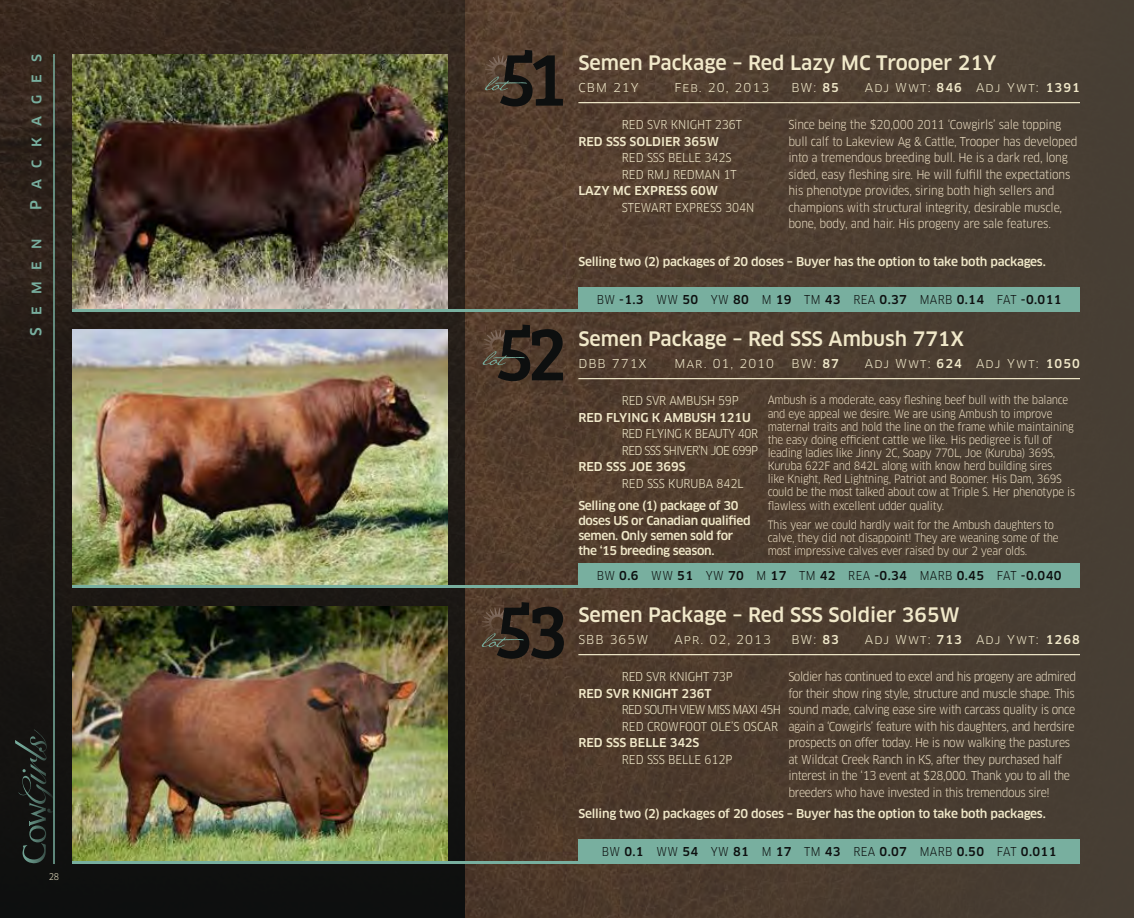
<style>
.page{position:relative;width:1134px;height:918px;background:#473f35}
.page>*{position:absolute;margin:0;border:0;box-sizing:border-box;transform-origin:0 0}
.t1{font:78px "Bree Serif";color:#0d0f0f}
.t2{font:500 19.5px "Clan OT";color:#f1e9ca}
.t3{font:500 15px "Clan OT";letter-spacing:.8em;color:#78af9f}
.t4{font:12px/16.5px "Clan OT Narr";letter-spacing:-.03em;color:#ecdec3}
.t5{font:500 12px "Clan OT";letter-spacing:-.01em;color:#f1e9ca}
.t6{font:500 12px "Clan OT";letter-spacing:.03em;color:#0d0f0f}
.t7{font:12px "Clan OT";letter-spacing:.09em;color:#f1e9ca}
.t8{font:12px/16.5px "Clan OT Narr";letter-spacing:-.01em;color:#f1e9ca}
.t9{font:500 12px/15px "Clan OT";letter-spacing:-.03em;color:#f1e9ca}
.t10{font:12px/16.5px "Clan OT Narr";letter-spacing:-.06em;color:#f1e9ca}
.t11{font:12px/16.5px "Clan OT Narr";letter-spacing:-.05em;color:#f1e9ca}
.t12{font:11.25px/13.2px "Clan OT Narr";letter-spacing:-.02em;color:#ecdec3}
.t13{font:9px "Clan OT Narr";color:#f1e9ca}
.s1{font-weight:500}
.s2{font-family:"Clan OT Narr";font-weight:400}
</style>
<div class="page">
<div style="left:0;top:0;width:465px;height:918px;background:linear-gradient(to bottom,#38291f,#0c0e0d)"></div>
<svg style="left:15px;top:729px;width:41px;height:134px"></svg>
<hr style="left:53px;top:54px;width:2px;height:810px;background:#78af9f">
<img style="left:72px;top:606px;width:376px;height:255px">
<img style="left:72px;top:330px;width:376px;height:255px">
<img style="left:72px;top:54px;width:376px;height:255px">
<hr style="left:578px;top:102px;width:502px;height:1px;background:#f1e9ca">
<hr style="left:72px;top:309px;width:510px;height:3px;background:#78af9f">
<div style="left:578px;top:287px;width:502px;height:25px;background:#78af9f"></div>
<hr style="left:578px;top:378px;width:502px;height:1px;background:#f1e9ca">
<hr style="left:72px;top:585px;width:510px;height:3px;background:#78af9f">
<div style="left:578px;top:563px;width:502px;height:25px;background:#78af9f"></div>
<hr style="left:578px;top:654px;width:502px;height:1px;background:#f1e9ca">
<hr style="left:72px;top:861px;width:510px;height:3px;background:#78af9f">
<div style="left:578px;top:839px;width:502px;height:25px;background:#78af9f"></div>
<svg style="left:485px;top:55px;width:43px;height:35px"></svg>
<svg style="left:483px;top:330px;width:42px;height:35px"></svg>
<svg style="left:482px;top:607px;width:43px;height:40px"></svg>
<h1 class="t1" style="left:498px;top:22px;width:69px">51</h1>
<p class="t3" style="left:27px;top:210px;width:158px;rotate:-90deg">Packages</p>
<h2 class="t2" style="left:578px;top:51px;width:420px">Semen Package – Red Lazy MC Trooper 21Y</h2>
<p class="t7" style="left:578px;top:81px;width:62px">CBM 21Y</p>
<p class="t7" style="left:674px;top:81px;width:96px">Feb. 20, 2013</p>
<p class="t7" style="left:791px;top:81px;width:49px">BW: <span class="s1">85</span></p>
<p class="t7" style="left:865px;top:81px;width:217px">Adj Wwt: <span class="s1">846</span> Adj Ywt: <span class="s1">1391</span></p>
<p class="t4" style="left:788px;top:116px;width:291px">Since being the $20,000 2011 ‘Cowgirls’ sale topping bull calf to Lakeview Ag &amp; Cattle, Trooper has developed into a tremendous breeding bull. He is a dark red, long sided, easy fleshing sire. He will fulfill the expectations his phenotype provides, siring both high sellers and champions with structural integrity, desirable muscle, bone, body, and hair. His progeny are sale features.</p>
<p class="t8" style="left:622px;top:116px;width:122px">RED SVR KNIGHT 236T</p>
<p class="t5" style="left:578px;top:134px;width:142px">RED SSS SOLDIER 365W</p>
<p class="t8" style="left:622px;top:149px;width:116px">RED SSS BELLE 342S<br>RED RMJ REDMAN 1T</p>
<p class="t5" style="left:578px;top:184px;width:141px">LAZY MC EXPRESS 60W</p>
<p class="t8" style="left:622px;top:199px;width:134px">STEWART EXPRESS 304N</p>
<p class="t3" style="left:27px;top:336px;width:98px;rotate:-90deg">Semen</p>
<p class="t13" style="left:49px;top:871px;width:12px">28</p>
<h1 class="t1" style="left:495px;top:296px;width:73px">52</h1>
<h1 class="t1" style="left:495px;top:574px;width:76px">53</h1>
<p class="t5" style="left:578px;top:255px;width:469px">Selling two (2) packages of 20 doses – Buyer has the option to take both packages.</p>
<p class="t6" style="left:597px;top:293px;width:466px"><span class="s2">BW</span> -1.3 <span class="s2">WW</span> 50 <span class="s2">YW</span> 80 <span class="s2">M</span> 19 <span class="s2">TM</span> 43 <span class="s2">REA</span> 0.37 <span class="s2">MARB</span> 0.14 <span class="s2">FAT</span> -0.011</p>
<h2 class="t2" style="left:578px;top:327px;width:387px">Semen Package – Red SSS Ambush 771X</h2>
<p class="t7" style="left:578px;top:357px;width:70px">DBB 771X</p>
<p class="t7" style="left:674px;top:357px;width:101px">Mar. 01, 2010</p>
<p class="t7" style="left:791px;top:357px;width:49px">BW: <span class="s1">87</span></p>
<p class="t7" style="left:865px;top:357px;width:217px">Adj Wwt: <span class="s1">624</span> Adj Ywt: <span class="s1">1050</span></p>
<p class="t12" style="left:768px;top:394px;width:309px">Ambush is a moderate, easy fleshing beef bull with the balance and eye appeal we desire. We are using Ambush to improve maternal traits and hold the line on the frame while maintaining the easy doing efficient cattle we like. His pedigree is full of leading ladies like Jinny 2C, Soapy 770L, Joe (Kuruba) 369S, Kuruba 622F and 842L along with know herd building sires<br>like Knight, Red Lightning, Patriot and Boomer. His Dam, 369S could be the most talked about cow at Triple S. Her phenotype is flawless with excellent udder quality.</p>
<p class="t12" style="left:768px;top:518px;width:293px">This year we could hardly wait for the Ambush daughters to calve, they did not disappoint! They are weaning some of the most impressive calves ever raised by our 2 year olds.</p>
<p class="t8" style="left:622px;top:392px;width:118px">RED SVR AMBUSH 59P</p>
<p class="t5" style="left:578px;top:410px;width:174px">RED FLYING K AMBUSH 121U</p>
<p class="t11" style="left:622px;top:425px;width:138px">RED FLYING K BEAUTY 40R<br>RED SSS SHIVER’N JOE 699P</p>
<p class="t5" style="left:578px;top:460px;width:109px">RED SSS JOE 369S</p>
<p class="t8" style="left:622px;top:475px;width:123px">RED SSS KURUBA 842L</p>
<p class="t9" style="left:578px;top:498px;width:174px">Selling one (1) package of 30 doses US or Canadian qualified semen. Only semen sold for the ‘15 breeding season.</p>
<p class="t6" style="left:597px;top:569px;width:466px"><span class="s2">BW</span> 0.6 <span class="s2">WW</span> 51 <span class="s2">YW</span> 70 <span class="s2">M</span> 17 <span class="s2">TM</span> 42 <span class="s2">REA</span> -0.34 <span class="s2">MARB</span> 0.45 <span class="s2">FAT</span> -0.040</p>
<h2 class="t2" style="left:578px;top:603px;width:383px">Semen Package – Red SSS Soldier 365W</h2>
<p class="t7" style="left:578px;top:633px;width:72px">SBB 365W</p>
<p class="t7" style="left:674px;top:633px;width:98px">Apr. 02, 2013</p>
<p class="t7" style="left:791px;top:633px;width:49px">BW: <span class="s1">83</span></p>
<p class="t7" style="left:865px;top:633px;width:217px">Adj Wwt: <span class="s1">713</span> Adj Ywt: <span class="s1">1268</span></p>
<p class="t4" style="left:788px;top:669px;width:289px">Soldier has continued to excel and his progeny are admired for their show ring style, structure and muscle shape. This sound made, calving ease sire with carcass quality is once again a ‘Cowgirls’ feature with his daughters, and herdsire prospects on offer today. He is now walking the pastures at Wildcat Creek Ranch in KS, after they purchased half interest in the ‘13 event at $28,000. Thank you to all the breeders who have invested in this tremendous sire!</p>
<p class="t8" style="left:622px;top:669px;width:112px">RED SVR KNIGHT 73P</p>
<p class="t5" style="left:578px;top:686px;width:135px">RED SVR KNIGHT 236T</p>
<p class="t10" style="left:622px;top:702px;width:160px">RED SOUTH VIEW MISS MAXI 45H<br>RED CROWFOOT OLE’S OSCAR</p>
<p class="t5" style="left:578px;top:736px;width:123px">RED SSS BELLE 342S</p>
<p class="t8" style="left:622px;top:751px;width:112px">RED SSS BELLE 612P</p>
<p class="t5" style="left:578px;top:807px;width:469px">Selling two (2) packages of 20 doses – Buyer has the option to take both packages.</p>
<p class="t6" style="left:602px;top:845px;width:456px"><span class="s2">BW</span> 0.1 <span class="s2">WW</span> 54 <span class="s2">YW</span> 81 <span class="s2">M</span> 17 <span class="s2">TM</span> 43 <span class="s2">REA</span> 0.07 <span class="s2">MARB</span> 0.50 <span class="s2">FAT</span> 0.011</p>
</div>
